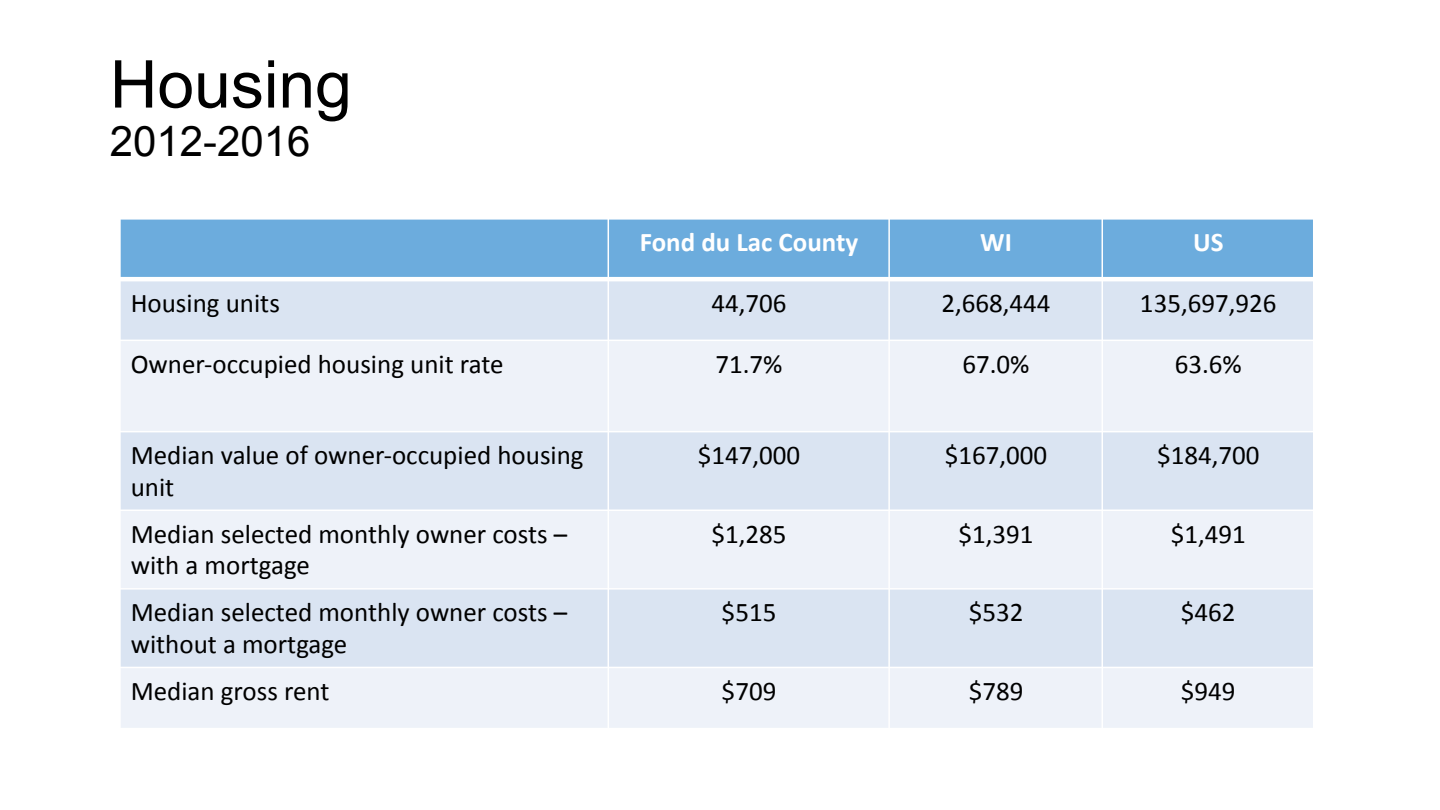
<style>
.page{position:relative;width:1440px;height:810px;background:#fff}
.page>*{position:absolute;margin:0;border:0;box-sizing:border-box;transform-origin:0 0}
.t1{font:66px "Arial";color:#000}
.t2{font:42px "Arial";color:#000}
.t3{font:27px/31.5px "Calibri";color:#000}
.t4{font:700 27px "Calibri";color:#fff}
</style>
<div class="page">
<div style="left:120px;top:219px;width:488px;height:60px;background:#6cacdd"></div>
<div style="left:608px;top:219px;width:281px;height:60px;background:#6cacdd"></div>
<div style="left:889px;top:219px;width:213px;height:60px;background:#6cacdd"></div>
<div style="left:1102px;top:219px;width:212px;height:60px;background:#6cacdd"></div>
<div style="left:120px;top:279px;width:488px;height:61px;background:#dae4f2"></div>
<div style="left:608px;top:279px;width:281px;height:61px;background:#dae4f2"></div>
<div style="left:889px;top:279px;width:213px;height:61px;background:#dae4f2"></div>
<div style="left:1102px;top:279px;width:212px;height:61px;background:#dae4f2"></div>
<div style="left:120px;top:340px;width:488px;height:92px;background:#eef2f9"></div>
<div style="left:608px;top:340px;width:281px;height:92px;background:#eef2f9"></div>
<div style="left:889px;top:340px;width:213px;height:92px;background:#eef2f9"></div>
<div style="left:1102px;top:340px;width:212px;height:92px;background:#eef2f9"></div>
<div style="left:120px;top:432px;width:488px;height:78px;background:#dae4f2"></div>
<div style="left:608px;top:432px;width:281px;height:78px;background:#dae4f2"></div>
<div style="left:889px;top:432px;width:213px;height:78px;background:#dae4f2"></div>
<div style="left:1102px;top:432px;width:212px;height:78px;background:#dae4f2"></div>
<div style="left:120px;top:510px;width:488px;height:79px;background:#eef2f9"></div>
<div style="left:608px;top:510px;width:281px;height:79px;background:#eef2f9"></div>
<div style="left:889px;top:510px;width:213px;height:79px;background:#eef2f9"></div>
<div style="left:1102px;top:510px;width:212px;height:79px;background:#eef2f9"></div>
<div style="left:120px;top:589px;width:488px;height:78px;background:#dae4f2"></div>
<div style="left:608px;top:589px;width:281px;height:78px;background:#dae4f2"></div>
<div style="left:889px;top:589px;width:213px;height:78px;background:#dae4f2"></div>
<div style="left:1102px;top:589px;width:212px;height:78px;background:#dae4f2"></div>
<div style="left:120px;top:667px;width:488px;height:62px;background:#eef2f9"></div>
<div style="left:608px;top:667px;width:281px;height:62px;background:#eef2f9"></div>
<div style="left:889px;top:667px;width:213px;height:62px;background:#eef2f9"></div>
<div style="left:1102px;top:667px;width:212px;height:62px;background:#eef2f9"></div>
<hr style="left:608px;top:218px;width:1px;height:511px;background:#fff">
<hr style="left:888px;top:218px;width:2px;height:511px;background:#fff">
<hr style="left:1102px;top:218px;width:1px;height:511px;background:#fff">
<hr style="left:119px;top:277px;width:1195px;height:4px;background:#fff">
<hr style="left:119px;top:340px;width:1195px;height:1px;background:#fff">
<hr style="left:119px;top:431px;width:1195px;height:1px;background:#fff">
<hr style="left:119px;top:509px;width:1195px;height:2px;background:#fff">
<hr style="left:119px;top:588px;width:1195px;height:2px;background:#fff">
<hr style="left:119px;top:667px;width:1195px;height:1px;background:#fff">
<hr style="left:119px;top:218px;width:2px;height:511px;background:#fff">
<hr style="left:1313px;top:218px;width:1px;height:511px;background:#fff">
<hr style="left:119px;top:218px;width:1195px;height:2px;background:#fff">
<hr style="left:119px;top:728px;width:1195px;height:1px;background:#fff">
<h1 class="t1" style="left:110px;top:48px;width:244px">Housing</h1>
<h2 class="t2" style="left:110px;top:118px;width:202px">2012-2016</h2>
<p class="t4" style="left:640px;top:226px;width:220px">Fond du Lac County</p>
<p class="t4" style="left:980px;top:226px;width:33px">WI</p>
<p class="t4" style="left:1193px;top:226px;width:32px">US</p>
<p class="t3" style="left:131px;top:287px;width:151px">Housing units</p>
<p class="t3" style="left:711px;top:287px;width:77px">44,706</p>
<p class="t3" style="left:941px;top:287px;width:111px">2,668,444</p>
<p class="t3" style="left:1140px;top:287px;width:138px">135,697,926</p>
<p class="t3" style="left:131px;top:348px;width:374px">Owner-occupied housing unit rate</p>
<p class="t3" style="left:715px;top:348px;width:69px">71.7%</p>
<p class="t3" style="left:962px;top:348px;width:69px">67.0%</p>
<p class="t3" style="left:1175px;top:348px;width:69px">63.6%</p>
<p class="t3" style="left:131px;top:439px;width:454px">Median value of owner-occupied housing unit</p>
<p class="t3" style="left:698px;top:439px;width:104px">$147,000</p>
<p class="t3" style="left:945px;top:439px;width:104px">$167,000</p>
<p class="t3" style="left:1157px;top:439px;width:104px">$184,700</p>
<p class="t3" style="left:131px;top:518px;width:438px">Median selected monthly owner costs – with a mortgage</p>
<p class="t3" style="left:711px;top:518px;width:77px">$1,285</p>
<p class="t3" style="left:958px;top:518px;width:77px">$1,391</p>
<p class="t3" style="left:1171px;top:518px;width:77px">$1,491</p>
<p class="t3" style="left:131px;top:596px;width:438px">Median selected monthly owner costs – without a mortgage</p>
<p class="t3" style="left:722px;top:596px;width:56px">$515</p>
<p class="t3" style="left:969px;top:596px;width:56px">$532</p>
<p class="t3" style="left:1181px;top:596px;width:56px">$462</p>
<p class="t3" style="left:131px;top:675px;width:200px">Median gross rent</p>
<p class="t3" style="left:722px;top:675px;width:56px">$709</p>
<p class="t3" style="left:969px;top:675px;width:56px">$789</p>
<p class="t3" style="left:1181px;top:675px;width:56px">$949</p>
</div>
